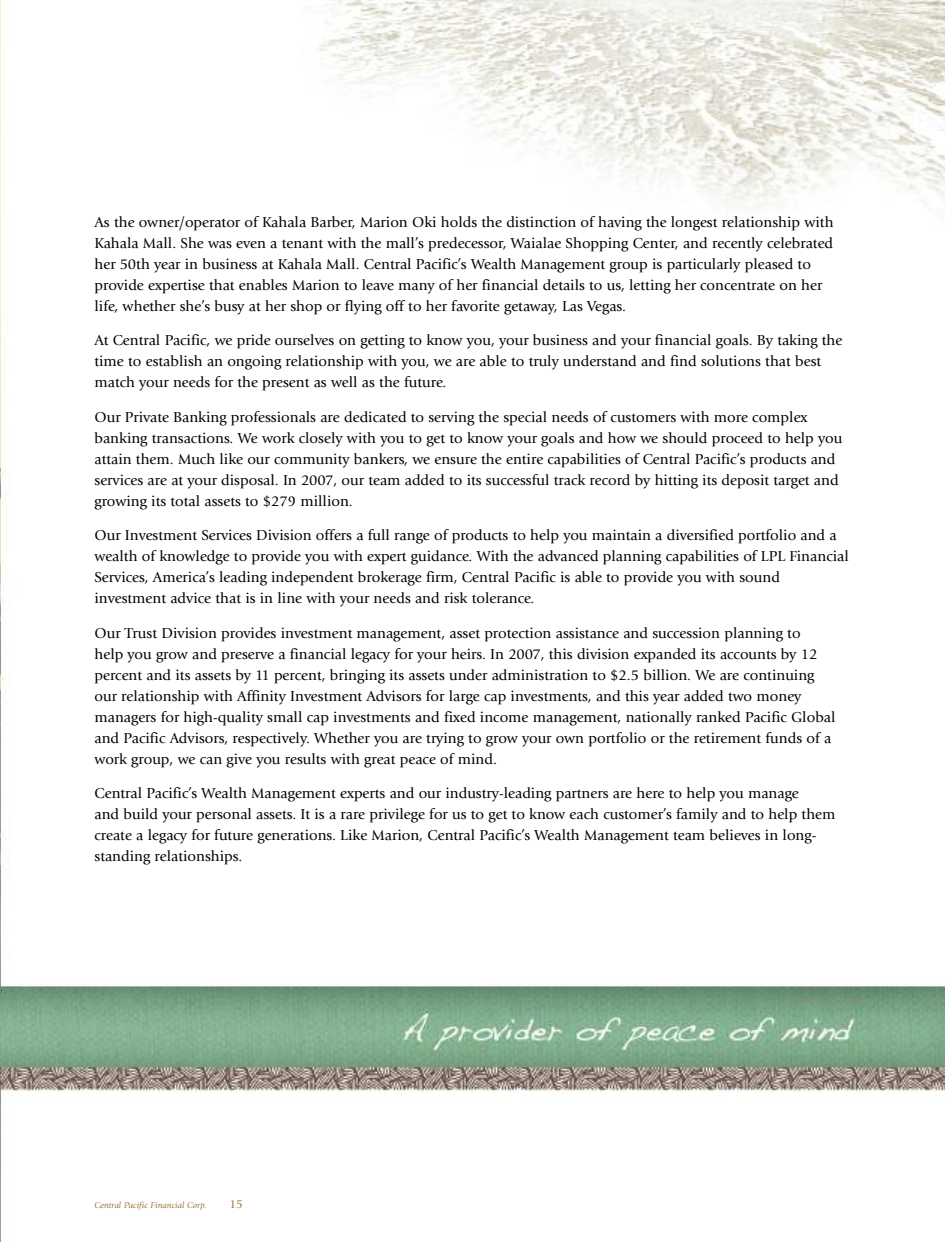
<style>
.page{position:relative;width:945px;height:1242px;background:#fff}
.page>*{position:absolute;margin:0;border:0;box-sizing:border-box;transform-origin:0 0}
.t1{font:15px/21px "Giovanni";color:#000}
.t2{font:12px "Giovanni";color:#97763d}
.t3{font:italic 9px "Giovanni";color:#97763d}
</style>
<div class="page">
<img style="left:0;top:0;width:945px;height:1242px">
<p class="t1" style="left:94px;top:213px;width:741px">As the owner/operator of Kahala Barber, Marion Oki holds the distinction of having the longest relationship with Kahala Mall. She was even a tenant with the mall’s predecessor, Waialae Shopping Center, and recently celebrated her 50th year in business at Kahala Mall. Central Pacific’s Wealth Management group is particularly pleased to provide expertise that enables Marion to leave many of her financial details to us, letting her concentrate on her life, whether she’s busy at her shop or flying off to her favorite getaway, Las Vegas.</p>
<p class="t1" style="left:95px;top:331px;width:749px">At Central Pacific, we pride ourselves on getting to know you, your business and your financial goals. By taking the time to establish an ongoing relationship with you, we are able to truly understand and find solutions that best match your needs for the present as well as the future.</p>
<p class="t1" style="left:94px;top:408px;width:749px">Our Private Banking professionals are dedicated to serving the special needs of customers with more complex banking transactions. We work closely with you to get to know your goals and how we should proceed to help you attain them. Much like our community bankers, we ensure the entire capabilities of Central Pacific’s products and services are at your disposal. In 2007, our team added to its successful track record by hitting its deposit target and growing its total assets to $279 million.</p>
<p class="t1" style="left:94px;top:526px;width:756px">Our Investment Services Division offers a full range of products to help you maintain a diversified portfolio and a wealth of knowledge to provide you with expert guidance. With the advanced planning capabilities of LPL Financial Services, America’s leading independent brokerage firm, Central Pacific is able to provide you with sound investment advice that is in line with your needs and risk tolerance.</p>
<p class="t1" style="left:94px;top:624px;width:743px">Our Trust Division provides investment management, asset protection assistance and succession planning to<br>help you grow and preserve a financial legacy for your heirs. In 2007, this division expanded its accounts by 12 percent and its assets by 11 percent, bringing its assets under administration to $2.5 billion. We are continuing our relationship with Affinity Investment Advisors for large cap investments, and this year added two money managers for high-quality small cap investments and fixed income management, nationally ranked Pacific Global and Pacific Advisors, respectively. Whether you are trying to grow your own portfolio or the retirement funds of a work group, we can give you results with great peace of mind.</p>
<p class="t1" style="left:94px;top:784px;width:743px">Central Pacific’s Wealth Management experts and our industry-leading partners are here to help you manage<br>and build your personal assets. It is a rare privilege for us to get to know each customer’s family and to help them create a legacy for future generations. Like Marion, Central Pacific’s Wealth Management team believes in long&shy;standing relationships.</p>
<p class="t3" style="left:94px;top:1202px;width:114px">Central Pacific Financial Corp.</p>
<p class="t2" style="left:230px;top:1200px;width:15px">15</p>
</div>
